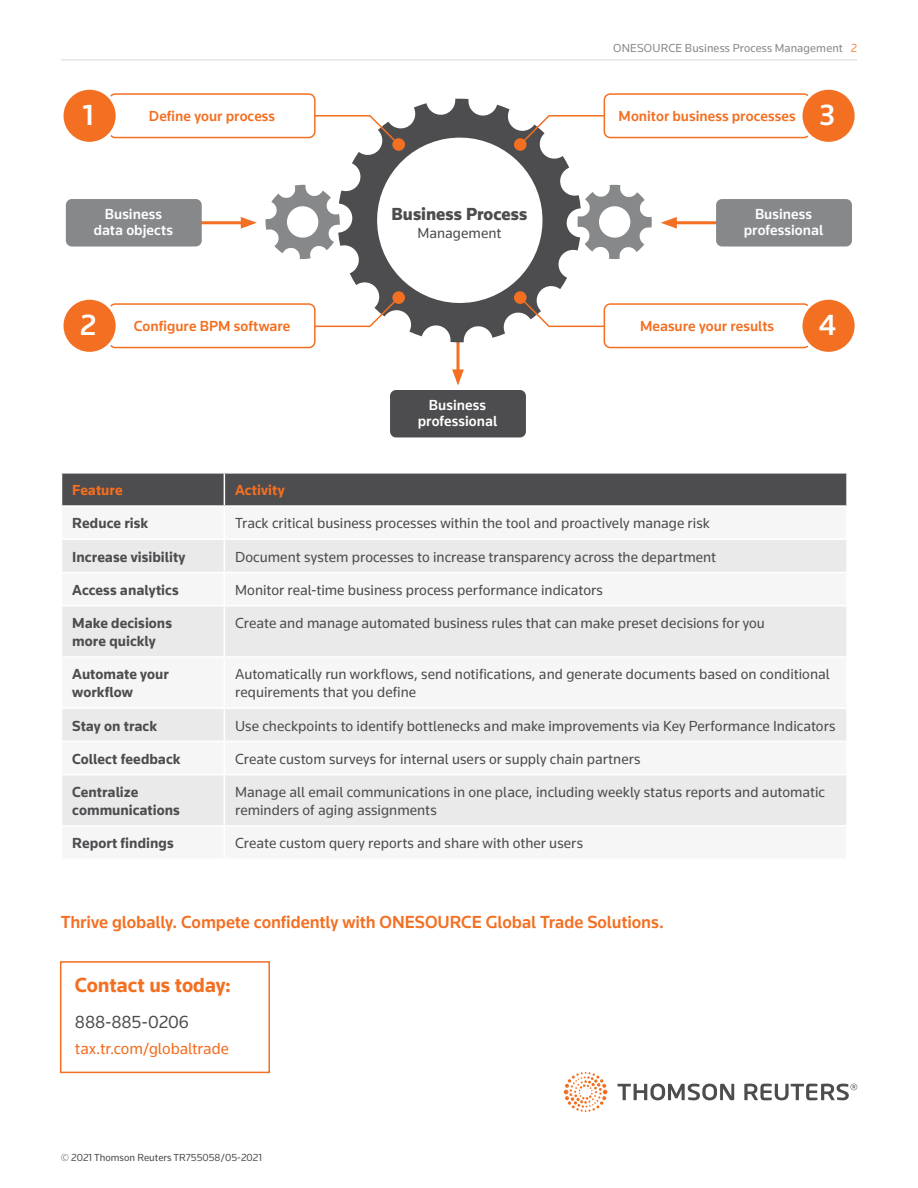
<style>
.page{position:relative;width:918px;height:1188px;background:#fff}
.page>*{position:absolute;margin:0;border:0;box-sizing:border-box;transform-origin:0 0}
.Body_Text{font:500 30px "Knowledge 2017";color:#fff}
.t1{font:700 21px "Knowledge 2017";letter-spacing:-.005em;color:#f36f21}
.Body_Text_Heading{font:500 18px "Knowledge 2017";letter-spacing:-.005em;color:#f36f21}
.Body_Text-2{font:900 18px "Knowledge 2017";color:#4d4d4f}
.t2{font:18px "Knowledge 2017";letter-spacing:-.005em;color:#4d4d4f}
.t3{font:16.5px "Knowledge 2017";letter-spacing:-.005em;color:#f36f21}
.Body_Text-3{font:15px/18px "Knowledge 2017";color:#4d4d4f}
.Body_Text-4{font:700 15px/18px "Knowledge 2017";color:#4d4d4f}
.Body_Text-5{font:500 15px "Knowledge 2017";letter-spacing:.005em;color:#f36f21}
.Body_Text-6{font:500 15px/16.5px "Knowledge 2017";letter-spacing:.005em;color:#fff;text-align:center}
.Body_Text-7{font:700 15px "Knowledge 2017";letter-spacing:.005em;color:#f36f21}
.t4{font:12px "Knowledge 2017";letter-spacing:.015em;color:#86888a}
.CODE_DATE_BACK_COVER{font:10.5px "Knowledge 2017";color:#4d4d4f}
.s1{color:#f68a46}
.s2{font-weight:300}
</style>
<div class="page">
<hr style="left:61px;top:59px;width:796px;height:1px;background:#dcddde">
<hr style="left:456px;top:332px;width:3px;height:43px;background:#f36f21">
<svg style="left:452px;top:369px;width:12px;height:17px"></svg>
<hr style="left:671px;top:221px;width:46px;height:3px;background:#f36f21">
<svg style="left:661px;top:217px;width:16px;height:12px"></svg>
<hr style="left:200px;top:221px;width:46px;height:3px;background:#f36f21">
<svg style="left:241px;top:217px;width:16px;height:12px"></svg>
<div style="left:62px;top:474px;width:784px;height:31px;background:#4d4d4f"></div>
<svg style="left:62px;top:540px;width:784px;height:285px;fill:#eaeaeb"></svg>
<hr style="left:224px;top:474px;width:1px;height:31px;background:#fff">
<hr style="left:224px;top:540px;width:1px;height:32px;background:#fff">
<hr style="left:61px;top:572px;width:163px;height:1px;background:#fff">
<hr style="left:224px;top:572px;width:624px;height:1px;background:#fff">
<hr style="left:224px;top:573px;width:1px;height:32px;background:#fff">
<hr style="left:61px;top:605px;width:163px;height:1px;background:#fff">
<hr style="left:224px;top:605px;width:624px;height:1px;background:#fff">
<hr style="left:224px;top:606px;width:1px;height:50px;background:#fff">
<hr style="left:61px;top:656px;width:163px;height:2px;background:#fff">
<hr style="left:224px;top:656px;width:624px;height:2px;background:#fff">
<hr style="left:224px;top:658px;width:1px;height:49px;background:#fff">
<hr style="left:61px;top:707px;width:163px;height:2px;background:#fff">
<hr style="left:224px;top:707px;width:624px;height:2px;background:#fff">
<hr style="left:224px;top:709px;width:1px;height:32px;background:#fff">
<hr style="left:61px;top:741px;width:163px;height:1px;background:#fff">
<hr style="left:224px;top:741px;width:624px;height:1px;background:#fff">
<hr style="left:224px;top:742px;width:1px;height:32px;background:#fff">
<hr style="left:61px;top:774px;width:163px;height:1px;background:#fff">
<hr style="left:224px;top:774px;width:624px;height:1px;background:#fff">
<hr style="left:224px;top:775px;width:1px;height:50px;background:#fff">
<div style="left:60px;top:961px;width:210px;height:112px;border:2px solid #f36f21"></div>
<svg style="left:581px;top:185px;width:71px;height:74px"></svg>
<svg style="left:340px;top:99px;width:241px;height:243px"></svg>
<svg style="left:265px;top:185px;width:75px;height:74px"></svg>
<div style="left:109px;top:93px;width:207px;height:45px;border:2px solid #f36f21;border-radius:6px"></div>
<div style="left:62px;top:88px;width:55px;height:55px;background:#f36f21;border-radius:50%"></div>
<div style="left:61px;top:87px;width:58px;height:58px;border:3px solid #fff;border-radius:50%"></div>
<div style="left:109px;top:303px;width:207px;height:45px;border:2px solid #f36f21;border-radius:6px"></div>
<div style="left:62px;top:298px;width:55px;height:55px;background:#f36f21;border-radius:50%"></div>
<div style="left:61px;top:297px;width:58px;height:58px;border:3px solid #fff;border-radius:50%"></div>
<div style="left:604px;top:93px;width:207px;height:45px;border:2px solid #f36f21;border-radius:6px"></div>
<div style="left:801px;top:88px;width:55px;height:55px;background:#f36f21;border-radius:50%"></div>
<div style="left:800px;top:87px;width:58px;height:58px;border:3px solid #fff;border-radius:50%"></div>
<div style="left:604px;top:303px;width:207px;height:45px;border:2px solid #f36f21;border-radius:6px"></div>
<div style="left:801px;top:298px;width:55px;height:55px;background:#f36f21;border-radius:50%"></div>
<div style="left:800px;top:297px;width:58px;height:58px;border:3px solid #fff;border-radius:50%"></div>
<svg style="left:518px;top:114px;width:88px;height:33px"></svg>
<div style="left:514px;top:138px;width:13px;height:13px;background:#f36f21;border-radius:50%"></div>
<svg style="left:518px;top:295px;width:88px;height:33px"></svg>
<div style="left:514px;top:291px;width:13px;height:13px;background:#f36f21;border-radius:50%"></div>
<svg style="left:313px;top:114px;width:88px;height:33px"></svg>
<div style="left:392px;top:138px;width:13px;height:13px;background:#f36f21;border-radius:50%"></div>
<svg style="left:313px;top:295px;width:88px;height:33px"></svg>
<div style="left:392px;top:291px;width:13px;height:13px;background:#f36f21;border-radius:50%"></div>
<div style="left:66px;top:199px;width:136px;height:48px;background:#86888a;border-radius:6px"></div>
<div style="left:716px;top:199px;width:136px;height:48px;background:#86888a;border-radius:6px"></div>
<div style="left:390px;top:390px;width:136px;height:47px;background:#4d4d4f;border-radius:6px"></div>
<svg style="left:618px;top:1084px;width:239px;height:16px"></svg>
<svg style="left:564px;top:1072px;width:43px;height:40px"></svg>
<p class="t4" style="left:613px;top:41px;width:245px">ONESOURCE Business Process Management <span class="s1">2</span></p>
<p class="Body_Text" style="left:83px;top:97px;width:12px">1</p>
<p class="Body_Text-5" style="left:149px;top:107px;width:128px">Define your process</p>
<p class="Body_Text-5" style="left:619px;top:107px;width:178px">Monitor business processes</p>
<p class="Body_Text" style="left:820px;top:97px;width:17px">3</p>
<p class="Body_Text-6" style="left:105px;top:205px;width:59px">Business</p>
<p class="Body_Text-6" style="left:94px;top:222px;width:81px">data objects</p>
<p class="Body_Text-2" style="left:392px;top:203px;width:137px">Business Process</p>
<p class="Body_Text-3" style="left:417px;top:224px;width:86px">Management</p>
<p class="Body_Text-6" style="left:744px;top:205px;width:81px">Business professional</p>
<p class="Body_Text" style="left:80px;top:307px;width:18px">2</p>
<p class="Body_Text-5" style="left:134px;top:317px;width:158px">Configure BPM software</p>
<p class="Body_Text-5" style="left:640px;top:317px;width:136px">Measure your results</p>
<p class="Body_Text" style="left:819px;top:307px;width:19px">4</p>
<p class="Body_Text-6" style="left:418px;top:396px;width:81px">Business professional</p>
<p class="Body_Text-7" style="left:72px;top:481px;width:52px">Feature</p>
<p class="Body_Text-7" style="left:235px;top:481px;width:51px">Activity</p>
<p class="Body_Text-4" style="left:72px;top:514px;width:77px">Reduce risk</p>
<p class="Body_Text-3" style="left:235px;top:514px;width:476px">Track critical business processes within the tool and proactively manage risk</p>
<p class="Body_Text-4" style="left:72px;top:547px;width:115px">Increase visibility</p>
<p class="Body_Text-3" style="left:235px;top:547px;width:483px">Document system processes to increase transparency across the department</p>
<p class="Body_Text-4" style="left:72px;top:581px;width:108px">Access analytics</p>
<p class="Body_Text-3" style="left:235px;top:581px;width:369px">Monitor real-time business process performance indicators</p>
<p class="Body_Text-4" style="left:72px;top:614px;width:101px">Make decisions more quickly</p>
<p class="Body_Text-3" style="left:235px;top:614px;width:531px">Create and manage automated business rules that can make preset decisions for you</p>
<p class="Body_Text-4" style="left:72px;top:665px;width:98px">Automate your workflow</p>
<p class="Body_Text-3" style="left:235px;top:665px;width:596px">Automatically run workflows, send notifications, and generate documents based on conditional requirements that you define</p>
<p class="Body_Text-4" style="left:72px;top:716px;width:86px">Stay on track</p>
<p class="Body_Text-3" style="left:235px;top:716px;width:602px">Use checkpoints to identify bottlenecks and make improvements via Key Performance Indicators</p>
<p class="Body_Text-4" style="left:72px;top:750px;width:110px">Collect feedback</p>
<p class="Body_Text-3" style="left:235px;top:750px;width:407px">Create custom surveys for internal users or supply chain partners</p>
<p class="Body_Text-4" style="left:72px;top:783px;width:109px">Centralize communications</p>
<p class="Body_Text-3" style="left:235px;top:783px;width:592px">Manage all email communications in one place, including weekly status reports and automatic reminders of aging assignments</p>
<p class="Body_Text-4" style="left:72px;top:834px;width:103px">Report findings</p>
<p class="Body_Text-3" style="left:235px;top:834px;width:349px">Create custom query reports and share with other users</p>
<p class="Body_Text_Heading" style="left:61px;top:911px;width:605px">Thrive globally. Compete confidently with ONESOURCE Global Trade Solutions.</p>
<p class="t1" style="left:75px;top:972px;width:158px">Contact us today:</p>
<p class="t2" style="left:75px;top:1010px;width:116px">888-885-0206</p>
<p class="t3" style="left:75px;top:1038px;width:155px">tax.tr.com/globaltrade</p>
<p class="CODE_DATE_BACK_COVER" style="left:61px;top:1151px;width:203px"><span class="s2">©</span> 2021 Thomson Reuters TR755058/05-2021</p>
</div>
